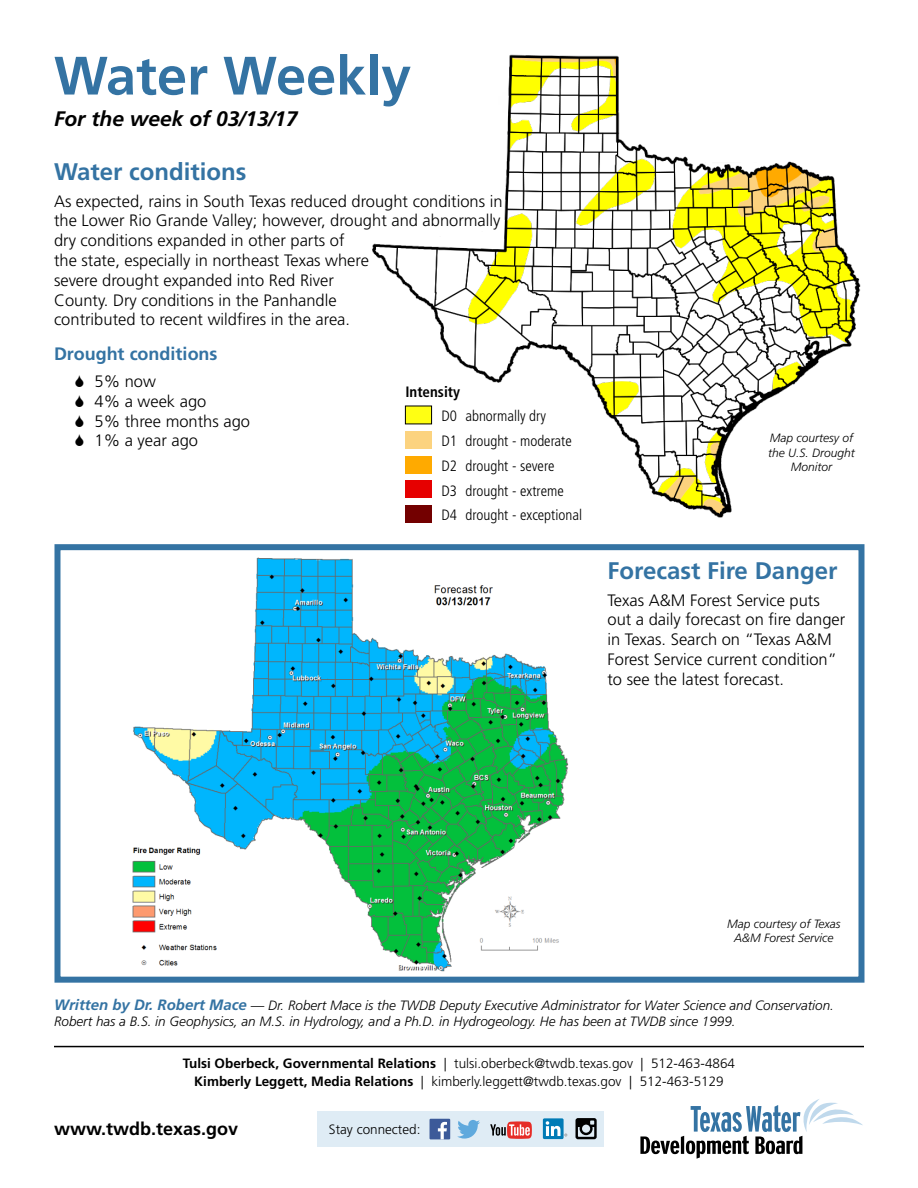
<style>
.page{position:relative;width:918px;height:1188px;background:#fff}
.page>*{position:absolute;margin:0;border:0;box-sizing:border-box;transform-origin:0 0}
.heading_1{font:700 54px "Frutiger LT Std";color:#3473a3}
.heading_2{font:700 24px "Frutiger LT Std";color:#3473a3}
.heading_1_date_line{font:italic 700 21px "Frutiger LT Std";color:#000}
.URL{font:700 18px "Frutiger LT Std";color:#000}
.heading_3{font:700 18px "Frutiger LT Std";color:#3473a3}
.body{font:300 16.5px/19.8px "Frutiger LT Std";color:#000}
.t1{font:300 condensed 15px/24.8px "Frutiger LT Std";color:#000}
.t2{font:700 condensed 15px "Frutiger LT Std";color:#000}
.heading_4{font:italic 300 13.5px/16.2px "Frutiger LT Std";color:#000}
.contact_info{font:300 13.5px/18px "Frutiger LT Std";color:#000;text-align:center}
.t3{font:italic 300 12px/14.4px "Frutiger LT Std";color:#000;text-align:center}
.s1{font-weight:700;font-size:15px;color:#3473a3}
.s2{font-weight:700}
</style>
<div class="page">
<div style="left:54px;top:544px;width:810px;height:439px;border:6px solid #3473a3"></div>
<div style="left:317px;top:1112px;width:286px;height:35px;background:#dfecf5"></div>
<img style="left:372px;top:54px;width:489px;height:464px">
<div style="left:405px;top:406px;width:27px;height:18px;background:#ffff13"></div>
<div style="left:405px;top:406px;width:27px;height:18px;border:1px solid #000"></div>
<div style="left:405px;top:431px;width:27px;height:18px;background:#fcd37f"></div>
<div style="left:405px;top:456px;width:27px;height:18px;background:#fa0"></div>
<div style="left:405px;top:480px;width:27px;height:18px;background:#e60000"></div>
<div style="left:405px;top:505px;width:27px;height:18px;background:#730000"></div>
<img style="left:132px;top:557px;width:437px;height:415px">
<hr style="left:54px;top:1046px;width:810px;height:1px;background:#000">
<svg style="left:640px;top:1099px;width:223px;height:60px"></svg>
<div style="left:430px;top:1119px;width:20px;height:20px;background:#3c5a99"></div>
<svg style="left:438px;top:1122px;width:9px;height:17px"></svg>
<svg style="left:458px;top:1120px;width:22px;height:19px"></svg>
<svg style="left:490px;top:1121px;width:42px;height:18px"></svg>
<div style="left:543px;top:1118px;width:21px;height:21px;background:#007bb6;border-radius:2px"></div>
<svg style="left:546px;top:1121px;width:21px;height:15px"></svg>
<svg style="left:576px;top:1118px;width:21px;height:21px"></svg>
<p class="heading_1" style="left:54px;top:44px;width:359px">Water Weekly</p>
<p class="heading_1_date_line" style="left:54px;top:107px;width:245px">For the week of 03/13/17</p>
<p class="heading_2" style="left:54px;top:158px;width:194px">Water conditions</p>
<p class="body" style="left:54px;top:191px;width:450px">As expected, rains in South Texas reduced drought conditions in the Lower Rio Grande Valley; however, drought and abnormally dry conditions expanded in other parts of<br>the state, especially in northeast Texas where<br>severe drought expanded into Red River<br>County. Dry conditions in the Panhandle<br>contributed to recent wildfires in the area.</p>
<p class="heading_3" style="left:54px;top:344px;width:165px">Drought conditions</p>
<p class="body" style="left:94px;top:372px;width:63px">5% now</p>
<p class="body" style="left:94px;top:391px;width:113px">4% a week ago</p>
<p class="body" style="left:94px;top:411px;width:157px">5% three months ago</p>
<p class="body" style="left:94px;top:431px;width:105px">1% a year ago</p>
<p class="t2" style="left:405px;top:383px;width:56px">Intensity</p>
<p class="t1" style="left:441px;top:404px;width:142px">D0 abnormally dry<br>D1 drought - moderate<br>D2 drought - severe<br>D3 drought - extreme<br>D4 drought - exceptional</p>
<p class="t3" style="left:768px;top:431px;width:88px">Map courtesy of the U.S. Drought<br>Monitor</p>
<p class="heading_2" style="left:608px;top:557px;width:231px">Forecast Fire Danger</p>
<p class="body" style="left:608px;top:590px;width:239px">Texas A&amp;M Forest Service puts out a daily forecast on fire danger in Texas. Search on “Texas A&amp;M<br>Forest Service current condition” to see the latest forecast.</p>
<p class="t3" style="left:727px;top:917px;width:115px">Map courtesy of Texas<br>A&amp;M Forest Service</p>
<p class="heading_4" style="left:54px;top:998px;width:782px"><span class="s1">Written by Dr. Robert Mace</span> — Dr. Robert Mace is the TWDB Deputy Executive Administrator for Water Science and Conservation.<br>Robert has a B.S. in Geophysics, an M.S. in Hydrology, and a Ph.D. in Hydrogeology. He has been at TWDB since 1999.</p>
<p class="contact_info" style="left:183px;top:1054px;width:554px"><span class="s2">Tulsi Oberbeck, Governmental Relations</span> | tulsi.oberbeck@twdb.texas.gov | 512-463-4864<br><span class="s2">Kimberly Leggett, Media Relations</span> | kimberly.leggett@twdb.texas.gov | 512-463-5129</p>
<p class="URL" style="left:54px;top:1118px;width:186px">www.twdb.texas.gov</p>
<p class="contact_info" style="left:329px;top:1120px;width:93px">Stay connected:</p>
</div>
